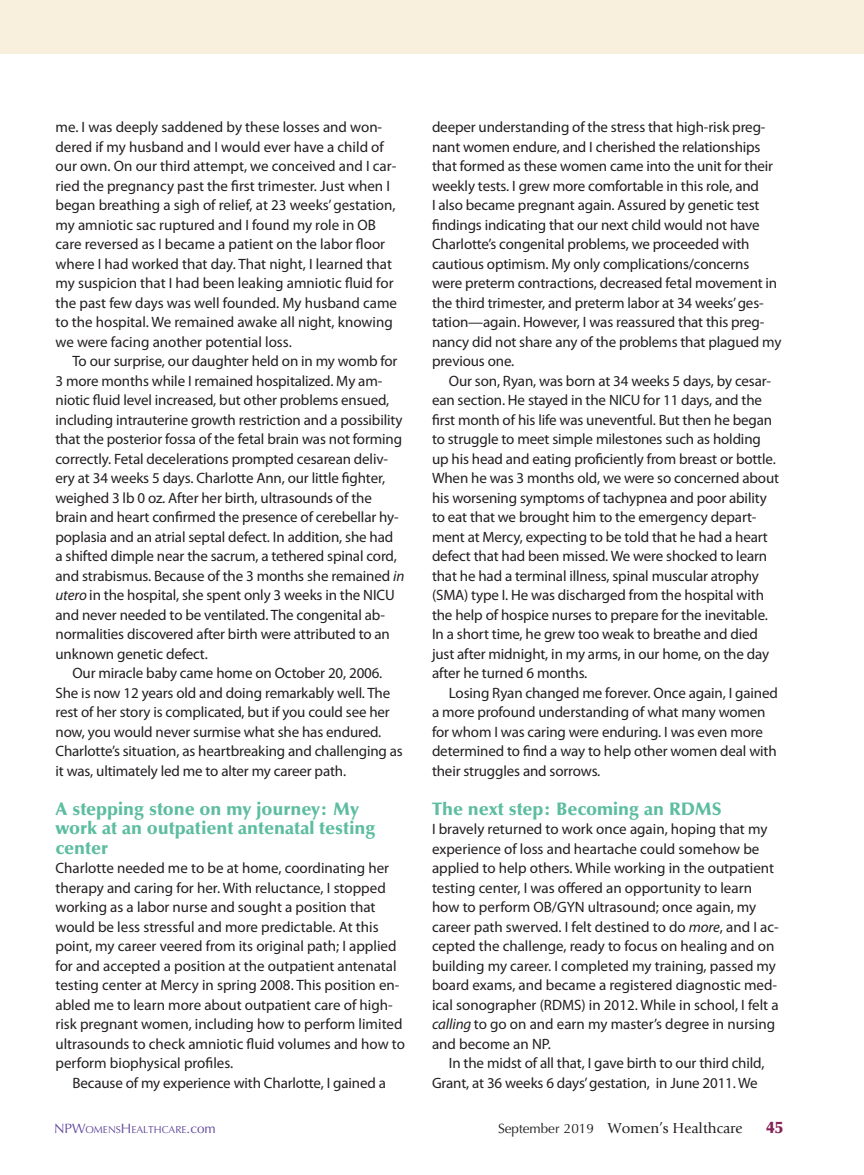
<style>
.page{position:relative;width:864px;height:1175px;background:#fff}
.page>*{position:absolute;margin:0;border:0;box-sizing:border-box;transform-origin:0 0}
.t1{font:900 18px/19.5px "Optima";color:#5dbda0}
.t2{font:900 16.5px "Optima";color:#862155}
.t3{font:15px/19.5px "Myriad Pro";letter-spacing:-.01em;color:#231f20}
.t4{font:15px "Giovanni";color:#231f20}
.t5{font:10.2px "Optima";color:#60479d}
.s1{font-style:italic}
.s2{font-size:13.5px}
.s3{font-family:"Optima";font-size:13.5px}
</style>
<div class="page">
<div style="left:0;top:0;width:864px;height:54px;background:#f8efdd"></div>
<p class="t3" style="left:56px;top:118px;width:343px">me. I was deeply saddened by these losses and won&shy;dered if my husband and I would ever have a child of our own. On our third attempt, we conceived and I car&shy;ried the pregnancy past the first trimester. Just when I began breathing a sigh of relief, at 23 weeks’ gestation, my amniotic sac ruptured and I found my role in OB care reversed as I became a patient on the labor floor where I had worked that day. That night, I learned that my suspicion that I had been leaking amniotic fluid for the past few days was well founded. My husband came to the hospital. We remained awake all night, knowing we were facing another potential loss.</p>
<p class="t3" style="left:56px;top:352px;width:350px;text-indent:17px">To our surprise, our daughter held on in my womb for 3 more months while I remained hospitalized. My am&shy;niotic fluid level increased, but other problems ensued, including intrauterine growth restriction and a possibility that the posterior fossa of the fetal brain was not forming correctly. Fetal decelerations prompted cesarean deliv&shy;ery at 34 weeks 5 days. Charlotte Ann, our little fighter, weighed 3 lb 0 oz. After her birth, ultrasounds of the brain and heart confirmed the presence of cerebellar hy&shy;poplasia and an atrial septal defect. In addition, she had<br>a shifted dimple near the sacrum, a tethered spinal cord, and strabismus. Because of the 3 months she remained <span class="s1">in utero</span> in the hospital, she spent only 3 weeks in the NICU and never needed to be ventilated. The congenital ab&shy;normalities discovered after birth were attributed to an unknown genetic defect.</p>
<p class="t3" style="left:56px;top:664px;width:349px;text-indent:17px">Our miracle baby came home on October 20, 2006.<br>She is now 12 years old and doing remarkably well. The rest of her story is complicated, but if you could see her now, you would never surmise what she has endured.<br>Charlotte’s situation, as heartbreaking and challenging as it was, ultimately led me to alter my career path.</p>
<p class="t1" style="left:56px;top:799px;width:321px">A stepping stone on my journey: My work at an outpatient antenatal testing center</p>
<p class="t3" style="left:56px;top:859px;width:351px">Charlotte needed me to be at home, coordinating her therapy and caring for her. With reluctance, I stopped working as a labor nurse and sought a position that would be less stressful and more predictable. At this point, my career veered from its original path; I applied for and accepted a position at the outpatient antenatal testing center at Mercy in spring 2008. This position en&shy;abled me to learn more about outpatient care of high&shy;risk pregnant women, including how to perform limited ultrasounds to check amniotic fluid volumes and how to perform biophysical profiles.</p>
<p class="t3" style="left:72px;top:1073px;width:315px">Because of my experience with Charlotte, I gained a</p>
<p class="t3" style="left:432px;top:118px;width:351px">deeper understanding of the stress that high-risk preg&shy;nant women endure, and I cherished the relationships that formed as these women came into the unit for their weekly tests. I grew more comfortable in this role, and<br>I also became pregnant again. Assured by genetic test findings indicating that our next child would not have Charlotte’s congenital problems, we proceeded with cautious optimism. My only complications/concerns were preterm contractions, decreased fetal movement in the third trimester, and preterm labor at 34 weeks’ ges&shy;tation—again. However, I was reassured that this preg&shy;nancy did not share any of the problems that plagued my previous one.</p>
<p class="t3" style="left:432px;top:371px;width:349px;text-indent:17px">Our son, Ryan, was born at 34 weeks 5 days, by cesar&shy;ean section. He stayed in the NICU for 11 days, and the first month of his life was uneventful. But then he began to struggle to meet simple milestones such as holding up his head and eating proficiently from breast or bottle.<br>When he was 3 months old, we were so concerned about his worsening symptoms of tachypnea and poor ability to eat that we brought him to the emergency depart&shy;ment at Mercy, expecting to be told that he had a heart defect that had been missed. We were shocked to learn that he had a terminal illness, spinal muscular atrophy (SMA) type I. He was discharged from the hospital with the help of hospice nurses to prepare for the inevitable.<br>In a short time, he grew too weak to breathe and died just after midnight, in my arms, in our home, on the day after he turned 6 months.</p>
<p class="t3" style="left:432px;top:683px;width:347px;text-indent:17px">Losing Ryan changed me forever. Once again, I gained a more profound understanding of what many women for whom I was caring were enduring. I was even more determined to find a way to help other women deal with their struggles and sorrows.</p>
<p class="t1" style="left:432px;top:799px;width:291px">The next step: Becoming an RDMS</p>
<p class="t3" style="left:432px;top:820px;width:348px">I bravely returned to work once again, hoping that my experience of loss and heartache could somehow be applied to help others. While working in the outpatient testing center, I was offered an opportunity to learn how to perform OB/GYN ultrasound; once again, my career path swerved. I felt destined to do <span class="s1">more</span>, and I ac&shy;cepted the challenge, ready to focus on healing and on building my career. I completed my training, passed my board exams, and became a registered diagnostic med&shy;ical sonographer (RDMS) in 2012. While in school, I felt a <span class="s1">calling</span> to go on and earn my master’s degree in nursing and become an NP.</p>
<p class="t3" style="left:432px;top:1054px;width:334px;text-indent:17px">In the midst of all that, I gave birth to our third child,<br>Grant, at 36 weeks 6 days’ gestation, in June 2011. We</p>
<p class="t5" style="left:54px;top:1123px;width:163px"><span class="s2">NP</span><span class="s2">W</span>OMENS<span class="s2">H</span>EALTHCARE<span class="s2">.com</span></p>
<p class="t4" style="left:498px;top:1119px;width:246px"><span class="s3">September 2019</span> Women’s Healthcare</p>
<p class="t2" style="left:766px;top:1117px;width:18px">45</p>
</div>
